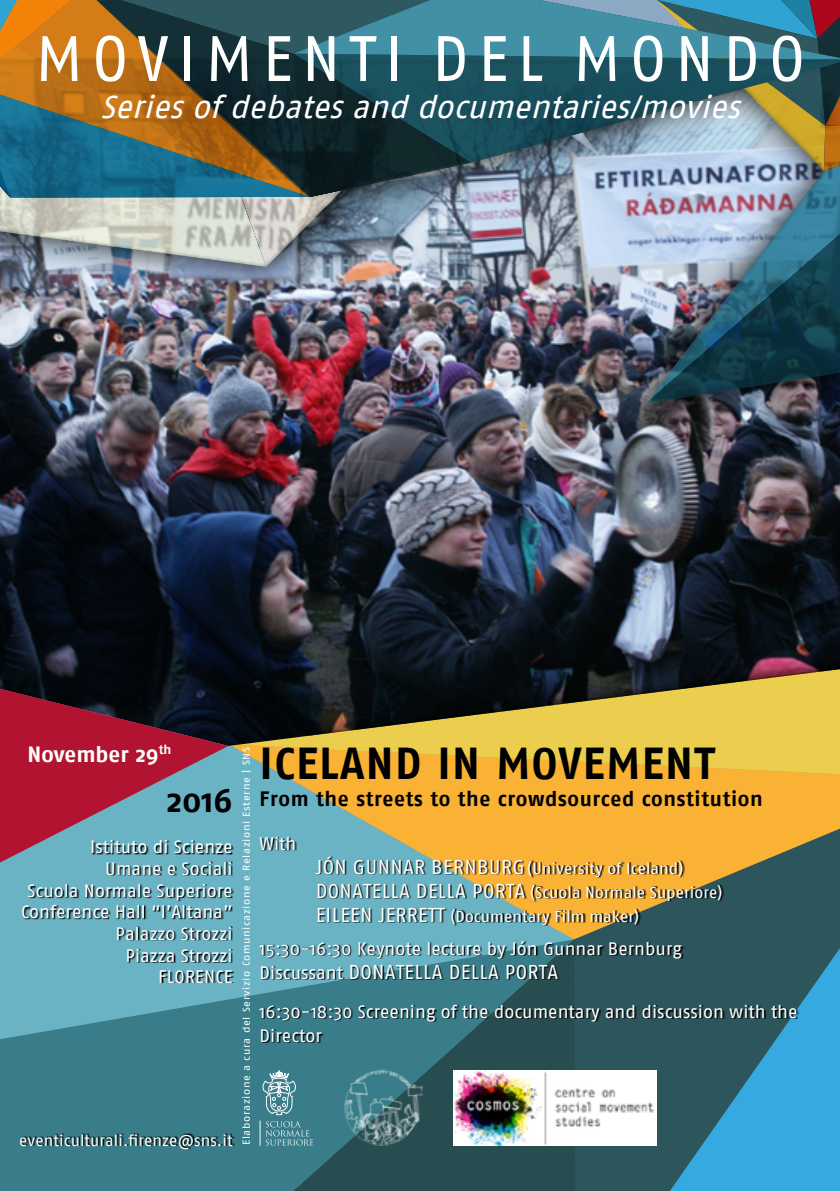
<style>
.page{position:relative;width:840px;height:1191px;background:#fff}
.page>*{position:absolute;margin:0;border:0;box-sizing:border-box;transform-origin:0 0}
.t1{font:64px "Fago No";letter-spacing:.145em;color:#fff}
.t2{font:700 44.6px "Fago No";letter-spacing:.03em;color:#000}
.t3{font:700 33px "Fago No";color:#000}
.t4{font:italic 32px "Fago No";color:#fff}
.t5{font:700 22px "Fago No";color:#fff}
.t6{font:700 20.8px "Fago No";letter-spacing:.03em;color:#000}
.t7{font:20px "Fago No";letter-spacing:.015em;color:#fff}
.t8{font:18px/21.6px "Fago No";color:#fff;text-align:right}
.t9{font:16px/24px "Fago No";color:#fff}
.t10{font:10px "Fago No";letter-spacing:.05em;color:#fff;scale:1.11 1}
.s1{font-size:20px}
.s2{font-size:18px}
</style>
<div class="page">
<div style="left:0;top:0;width:839px;height:736px;background:#000;opacity:.75"></div>
<img style="left:0;top:434px;width:308px;height:194px">
<svg style="left:0;top:939px;width:260px;height:252px;background:#418794"></svg>
<svg style="left:233px;top:779px;width:340px;height:160px;background:#cdb25f"></svg>
<svg style="left:260px;top:939px;width:315px;height:252px;background:#2f5f66"></svg>
<svg style="left:487px;top:646px;width:352px;height:133px;background:#a38b3a"></svg>
<svg style="left:575px;top:779px;width:264px;height:268px;background:#ab9752"></svg>
<svg style="left:575px;top:1047px;width:264px;height:144px;background:#3382a3"></svg>
<img style="left:0;top:267px;width:839px;height:167px">
<img style="left:645px;top:267px;width:194px;height:136px">
<img style="left:0;top:0;width:839px;height:267px">
<svg style="left:0;top:628px;width:487px;height:234px;background:#684d40"></svg>
<svg style="left:259px;top:1070px;width:54px;height:75px;background:#56909b"></svg>
<img style="left:344px;top:1069px;width:78px;height:76px">
<div style="left:21px;top:1133px;width:213px;height:15px;background:#000;opacity:.97"></div>
<img style="left:453px;top:1071px;width:203px;height:74px">
<div style="left:23px;top:840px;width:210px;height:143px;background:#000;opacity:.97"></div>
<div style="left:261px;top:837px;width:537px;height:205px;background:#000;opacity:.97"></div>
<h1 class="t1" style="left:35px;top:22px;width:771px">MOVIMENTI DEL MONDO</h1>
<h3 class="t4" style="left:100px;top:89px;width:649px">Seriesof debatesand documentaries/movies</h3>
<p class="t5" style="left:27px;top:741px;width:145px">November 29<sup>th</sup></p>
<h3 class="t3" style="left:166px;top:781px;width:68px">2016</h3>
<p class="t8" style="left:21px;top:836px;width:213px">Istituto di Scienze<br>Umane e Sociali<br>Scuola Normale Superiore<br>Conference Hall “l’Altana”<br>Palazzo Strozzi<br>Piazza Strozzi<br>FLORENCE</p>
<p class="t9" style="left:19px;top:1127px;width:215px">eventiculturali.firenze@sns.it</p>
<p class="t10" style="left:240px;top:1145px;width:360px;rotate:-90deg">Elaborazione a cura del Servizio Comunicazione e Relazioni Esterne | SNS</p>
<h2 class="t2" style="left:259px;top:737px;width:456px">ICELAND IN MOVEMENT</h2>
<p class="t6" style="left:259px;top:786px;width:504px">From the streets to the crowdsourced constitution</p>
<p class="t8" style="left:259px;top:832px;width:38px">With</p>
<p class="t9" style="left:315px;top:856px;width:408px"><span class="s1">JÓN GUNNAR BERNBURG</span> (University of Iceland)<br><span class="s1">DONATELLA DELLA PORTA</span> (Scuola Normale Superiore)<br><span class="s1">EILEEN JERRETT</span> (Documentary Film maker)</p>
<p class="t8" style="left:259px;top:937px;width:423px">15:30-16:30 Keynote lecture by Jón Gunnar Bernburg</p>
<p class="t7" style="left:259px;top:960px;width:300px"><span class="s2">Discussant</span> DONATELLA DELLA PORTA</p>
<p class="t8" style="left:259px;top:1000px;width:539px;line-height:23.6px;text-align:left">16:30-18:30 Screening of the documentary and discussion with the<br>Director</p>
</div>
